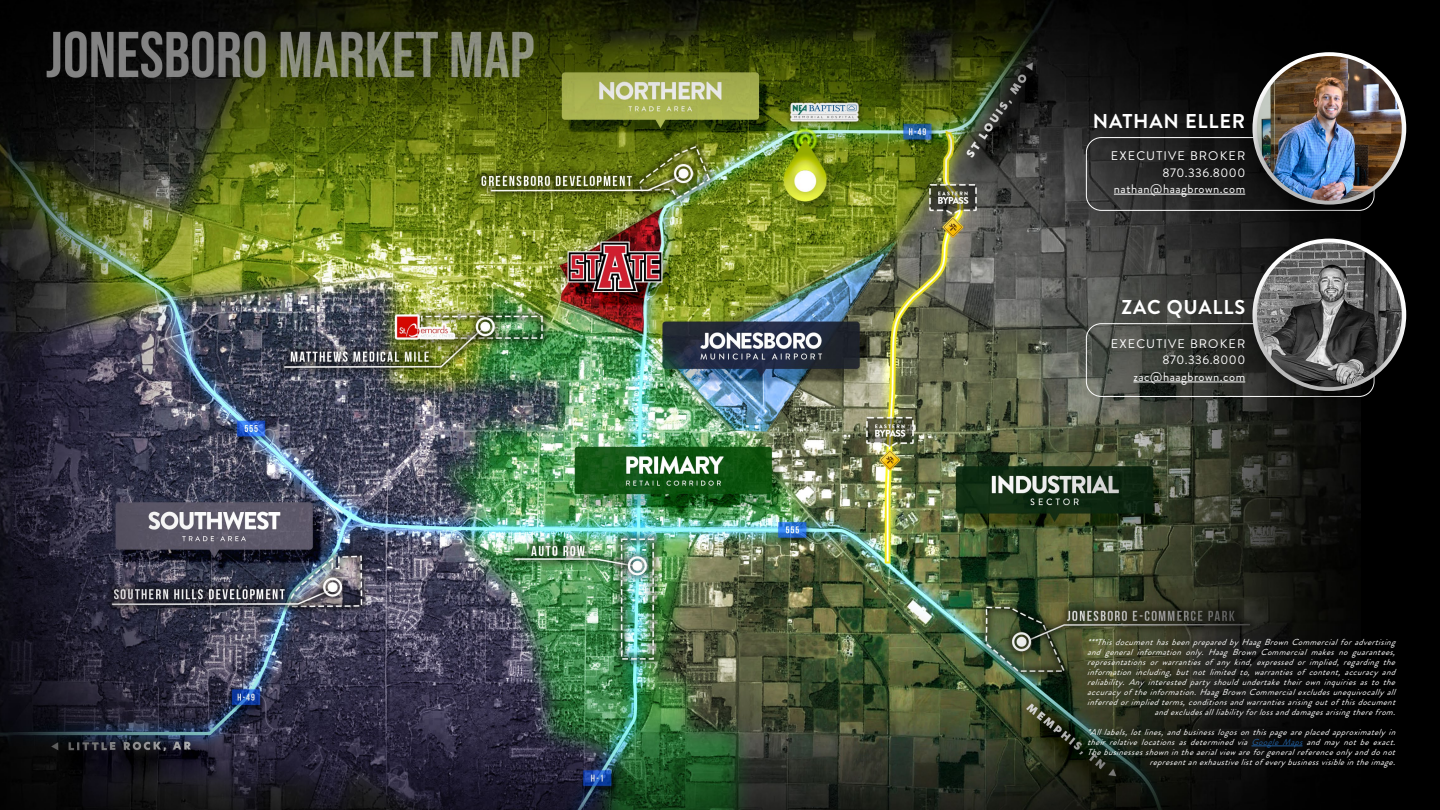
<style>
.page{position:relative;width:1440px;height:810px;background:#fff}
.page>*{position:absolute;margin:0;border:0;box-sizing:border-box;transform-origin:0 0}
.t1{font:700 20px "Brandon Grotesque";letter-spacing:.04em;color:#fff}
.t2{font:12.5px/16.2px "Brandon Grotesque";letter-spacing:.04em;color:#fff;text-align:right}
.t3{font:italic 8.75px/10px "Brandon Grotesque";color:#fff;text-align:right}
.s1{color:#215e9e}
</style>
<div class="page">
<img style="left:0;top:0;width:1361px;height:810px">
<div style="left:1361px;top:0;width:79px;height:810px;background:#000"></div>
<hr style="left:1252px;top:746px;width:51px;height:1px;background:#215e9e">
<div style="left:1086px;top:137px;width:288px;height:74px;border:1px solid #fff;border-radius:15px"></div>
<div style="left:1243px;top:57px;width:167px;height:167px;background:#000;opacity:.29"></div>
<img style="left:1257px;top:56px;width:145px;height:145px;border-radius:72px">
<hr style="left:1114px;top:194px;width:131px;height:1px;background:#fff">
<div style="left:1086px;top:323px;width:288px;height:74px;border:1px solid #fff;border-radius:15px"></div>
<div style="left:1243px;top:244px;width:167px;height:166px;background:#000;opacity:.29"></div>
<img style="left:1257px;top:242px;width:145px;height:145px;border-radius:72px">
<hr style="left:1133px;top:382px;width:112px;height:1px;background:#fff">
<h1 class="t1" style="left:1093px;top:108px;width:154px">NATHAN ELLER</h1>
<h2 class="t2" style="left:1111px;top:148px;width:136px">EXECUTIVE BROKER<br>870.336.8000 nathan@haagbrown.com</h2>
<h1 class="t1" style="left:1122px;top:293px;width:125px">ZAC QUALLS</h1>
<h2 class="t2" style="left:1111px;top:336px;width:136px">EXECUTIVE BROKER<br>870.336.8000 zac@haagbrown.com</h2>
<p class="t3" style="left:1087px;top:637px;width:314px">***ThisdocumenthasbeenpreparedbyHaagBrownCommercialforadvertising andgeneralinformationonly.HaagBrownCommercialmakesnoguarantees, representationsorwarrantiesofanykind,expressedorimplied,regardingthe informationincluding,butnotlimitedto,warrantiesofcontent,accuracyand reliability.Anyinterestedpartyshouldundertaketheirowninquiriesastothe accuracyoftheinformation.HaagBrownCommercialexcludesunequivocallyall inferredorimpliedterms,conditionsandwarrantiesarisingoutofthisdocument andexcludesallliabilityforlossanddamagesarisingtherefrom.</p>
<p class="t3" style="left:1087px;top:727px;width:314px">*Alllabels,lotlines,andbusinesslogosonthispageareplacedapproximatelyin theirrelativelocationsasdeterminedvia<span class="s1">GoogleMaps</span>andmaynotbeexact.<br>Thebusinessesshownintheaerialviewareforgeneralreferenceonlyanddonot representanexhaustivelistofeverybusinessvisibleintheimage.</p>
</div>
